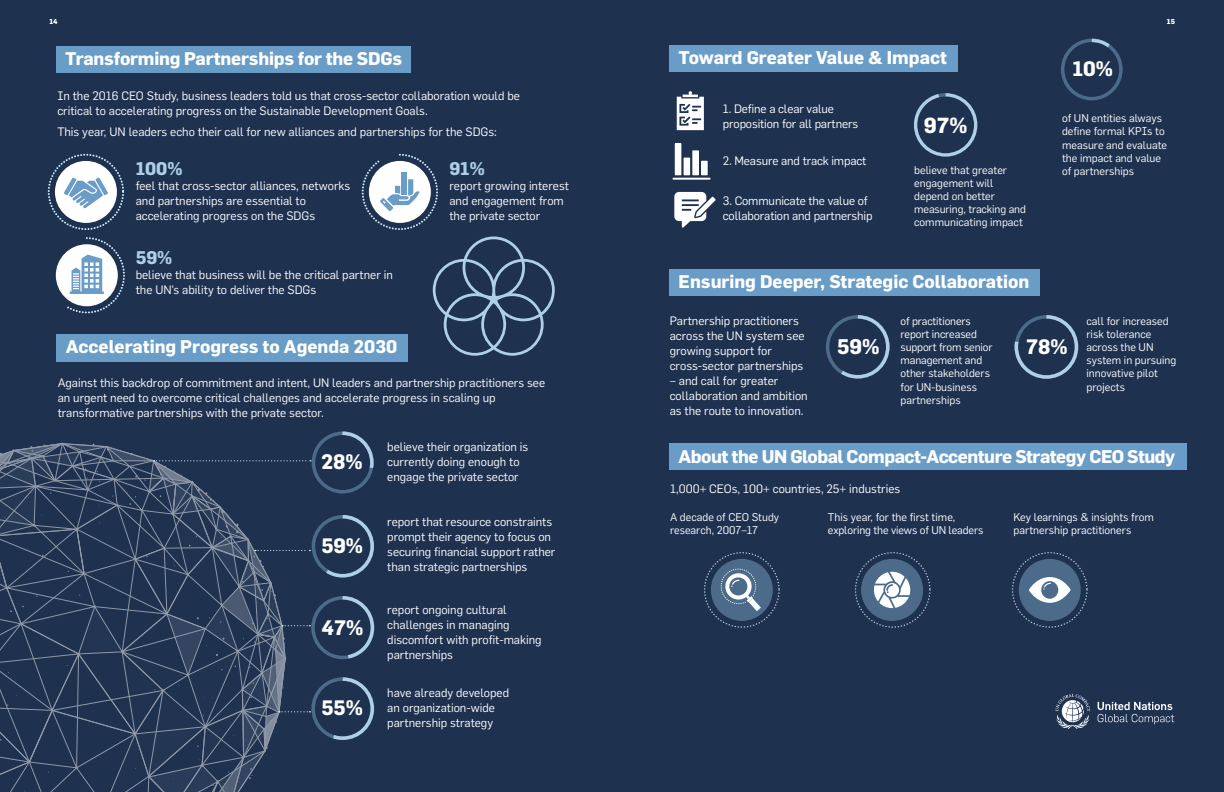
<style>
.page{position:relative;width:1224px;height:792px;background:#fff}
.page>*{position:absolute;margin:0;border:0;box-sizing:border-box;transform-origin:0 0}
.t1{font:700 21.4px "Flama";color:#fff}
.t2{font:700 20.8px "Flama";color:#fff}
.t3{font:700 20.6px "Flama";color:#fff}
.t4{font:700 20.5px "Flama";color:#fff}
.t5{font:700 18px "Flama";letter-spacing:-.005em;color:#fff}
.t6{font:700 18px "Flama";letter-spacing:-.025em;color:#fff}
.t7{font:700 18px "Flama";color:#aecfe6}
.t8{font:12px/15px "Flama";color:#fff}
.t9{font:11px/13.2px "Flama";color:#fff}
.t10{font:800 7px "Flama";color:#fff}
</style>
<div class="page">
<div style="left:0;top:0;width:628px;height:792px;background:#1e3250"></div>
<div style="left:311px;top:677px;width:63px;height:63px;border:4px solid #4c6b8b;border-radius:50%"></div>
<div style="left:56px;top:46px;width:355px;height:26px;background:#699cc6"></div>
<div style="left:311px;top:596px;width:63px;height:63px;border:4px solid #4c6b8b;border-radius:50%"></div>
<svg style="left:329px;top:677px;width:46px;height:63px"></svg>
<div style="left:312px;top:515px;width:62px;height:62px;border:4px solid #4c6b8b;border-radius:50%"></div>
<svg style="left:339px;top:596px;width:36px;height:64px"></svg>
<svg style="left:322px;top:515px;width:52px;height:63px"></svg>
<div style="left:57px;top:334px;width:351px;height:27px;background:#699cc6"></div>
<div style="left:55px;top:161px;width:62px;height:62px;background:#fff;border-radius:50%"></div>
<svg style="left:64px;top:177px;width:44px;height:31px"></svg>
<div style="left:56px;top:244px;width:62px;height:62px;background:#fff;border-radius:50%"></div>
<div style="left:48px;top:154px;width:76px;height:76px;border:2px dashed #caecff;border-radius:50%"></div>
<svg style="left:63px;top:237px;width:62px;height:77px"></svg>
<svg style="left:361px;top:153px;width:194px;height:203px"></svg>
<div style="left:312px;top:432px;width:62px;height:61px;border:4px solid #4c6b8b;border-radius:50%"></div>
<svg style="left:339px;top:431px;width:35px;height:41px"></svg>
<div style="left:626px;top:0;width:598px;height:792px;background:#1e3250"></div>
<div style="left:669px;top:269px;width:371px;height:26px;background:#699cc6"></div>
<div style="left:669px;top:443px;width:518px;height:27px;background:#699cc6"></div>
<div style="left:711px;top:559px;width:62px;height:62px;background:#4c6b8b;border-radius:50%"></div>
<svg style="left:721px;top:569px;width:40px;height:42px"></svg>
<div style="left:704px;top:552px;width:76px;height:76px;border:2px dashed #aecfe6;border-radius:50%"></div>
<div style="left:861px;top:559px;width:62px;height:62px;background:#4c6b8b;border-radius:50%"></div>
<svg style="left:874px;top:572px;width:36px;height:36px"></svg>
<div style="left:855px;top:552px;width:76px;height:76px;border:2px dashed #aecfe6;border-radius:50%"></div>
<div style="left:1019px;top:559px;width:62px;height:62px;background:#4c6b8b;border-radius:50%"></div>
<svg style="left:1029px;top:577px;width:42px;height:26px"></svg>
<div style="left:1012px;top:552px;width:76px;height:76px;border:2px dashed #aecfe6;border-radius:50%"></div>
<svg style="left:0;top:443px;width:311px;height:349px"></svg>
<div style="left:826px;top:315px;width:63px;height:64px;border:4px solid #4c6b8b;border-radius:50%"></div>
<div style="left:1061px;top:39px;width:62px;height:61px;border:4px solid #4c6b8b;border-radius:50%"></div>
<svg style="left:837px;top:315px;width:53px;height:64px"></svg>
<svg style="left:1088px;top:38px;width:26px;height:13px"></svg>
<svg style="left:914px;top:93px;width:64px;height:64px"></svg>
<div style="left:669px;top:45px;width:289px;height:26px;background:#699cc6"></div>
<svg style="left:674px;top:192px;width:42px;height:36px"></svg>
<div style="left:693px;top:151px;width:5px;height:24px;background:#fff"></div>
<div style="left:692px;top:151px;width:7px;height:24px;border:1px solid #fff"></div>
<div style="left:675px;top:144px;width:6px;height:31px;background:#fff"></div>
<div style="left:684px;top:158px;width:6px;height:17px;background:#fff"></div>
<div style="left:702px;top:161px;width:5px;height:14px;background:#fff"></div>
<div style="left:701px;top:161px;width:7px;height:14px;border:1px solid #fff"></div>
<hr style="left:673px;top:178px;width:37px;height:2px;background:#fff">
<svg style="left:677px;top:91px;width:27px;height:39px"></svg>
<svg style="left:1014px;top:315px;width:65px;height:64px"></svg>
<svg style="left:1056px;top:694px;width:118px;height:35px"></svg>
<p class="t10" style="left:49px;top:17px;width:10px">14</p>
<p class="t10" style="left:1167px;top:17px;width:9px">15</p>
<h3 class="t5" style="left:65px;top:46px;width:339px">Transforming Partnerships for the SDGs</h3>
<p class="t8" style="left:57px;top:88px;width:464px">In the 2016 CEO Study, business leaders told us that cross-sector collaboration would be critical to accelerating progress on the Sustainable Development Goals.</p>
<p class="t8" style="left:57px;top:124px;width:441px">This year, UN leaders echo their call for new alliances and partnerships for the SDGs:</p>
<h3 class="t7" style="left:136px;top:155px;width:48px">100%</h3>
<p class="t8" style="left:136px;top:178px;width:216px">feel that cross-sector alliances, networks and partnerships are essential to accelerating progress on the SDGs</p>
<h3 class="t7" style="left:136px;top:245px;width:38px">59%</h3>
<p class="t8" style="left:136px;top:267px;width:259px">believe that business will be the critical partner in the UN's ability to deliver the SDGs</p>
<h3 class="t5" style="left:66px;top:334px;width:333px">Accelerating Progress to Agenda 2030</h3>
<h3 class="t7" style="left:449px;top:155px;width:37px">91%</h3>
<p class="t8" style="left:449px;top:178px;width:121px">report growing interest and engagement from the private sector</p>
<p class="t8" style="left:58px;top:375px;width:489px">Against this backdrop of commitment and intent, UN leaders and partnership practitioners see an urgent need to overcome critical challenges and accelerate progress in scaling up transformative partnerships with the private sector.</p>
<h3 class="t4" style="left:321px;top:447px;width:43px">28%</h3>
<h3 class="t4" style="left:321px;top:531px;width:43px">59%</h3>
<h3 class="t3" style="left:321px;top:612px;width:44px">47%</h3>
<h3 class="t4" style="left:321px;top:693px;width:43px">55%</h3>
<p class="t8" style="left:387px;top:440px;width:143px">believe their organization is currently doing enough to engage the private sector</p>
<p class="t8" style="left:387px;top:514px;width:170px">report that resource constraints prompt their agency to focus on securing financial support rather than strategic partnerships</p>
<p class="t8" style="left:387px;top:602px;width:156px">report ongoing cultural challenges in managing discomfort with profit-making partnerships</p>
<p class="t8" style="left:387px;top:685px;width:123px">have already developed an organization-wide partnership strategy</p>
<h3 class="t5" style="left:679px;top:45px;width:270px">Toward Greater Value &amp; Impact</h3>
<h3 class="t4" style="left:1072px;top:54px;width:42px">10%</h3>
<p class="t8" style="left:723px;top:101px;width:137px">1. Define a clear value proposition for all partners</p>
<p class="t8" style="left:723px;top:153px;width:145px">2. Measure and track impact</p>
<p class="t8" style="left:723px;top:193px;width:151px">3. Communicate the value of collaboration and partnership</p>
<p class="t9" style="left:1062px;top:111px;width:107px">of UN entities always define formal KPIs to measure and evaluate the impact and value</p>
<h1 class="t1" style="left:924px;top:110px;width:45px">97%</h1>
<p class="t9" style="left:914px;top:163px;width:94px">believe that greater</p>
<p class="t9" style="left:1062px;top:164px;width:74px">of partnerships</p>
<p class="t9" style="left:914px;top:176px;width:113px">engagement will depend on better measuring, tracking and communicating impact</p>
<h3 class="t5" style="left:679px;top:269px;width:352px">Ensuring Deeper, Strategic Collaboration</h3>
<p class="t8" style="left:670px;top:313px;width:136px">Partnership practitioners across the UN system see growing support for cross-sector partnerships</p>
<p class="t8" style="left:670px;top:373px;width:139px">– and call for greater collaboration and ambition as the route to innovation.</p>
<h2 class="t2" style="left:837px;top:331px;width:44px">59%</h2>
<p class="t9" style="left:900px;top:314px;width:94px">of practitioners report increased support from senior management and other stakeholders for UN-business partnerships</p>
<p class="t9" style="left:1087px;top:314px;width:91px">call for increased risk tolerance across the UN system in pursuing innovative pilot projects</p>
<h3 class="t4" style="left:1026px;top:332px;width:43px">78%</h3>
<h3 class="t6" style="left:679px;top:443px;width:498px">About the UN Global Compact-Accenture Strategy CEO Study</h3>
<p class="t8" style="left:670px;top:481px;width:232px">1,000+ CEOs, 100+ countries, 25+ industries</p>
<p class="t9" style="left:670px;top:510px;width:111px">A decade of CEO Study research, 2007–17</p>
<p class="t9" style="left:828px;top:510px;width:157px">This year, for the first time, exploring the views of UN leaders</p>
<p class="t9" style="left:1014px;top:510px;width:142px">Key learnings &amp; insights from partnership practitioners</p>
</div>
